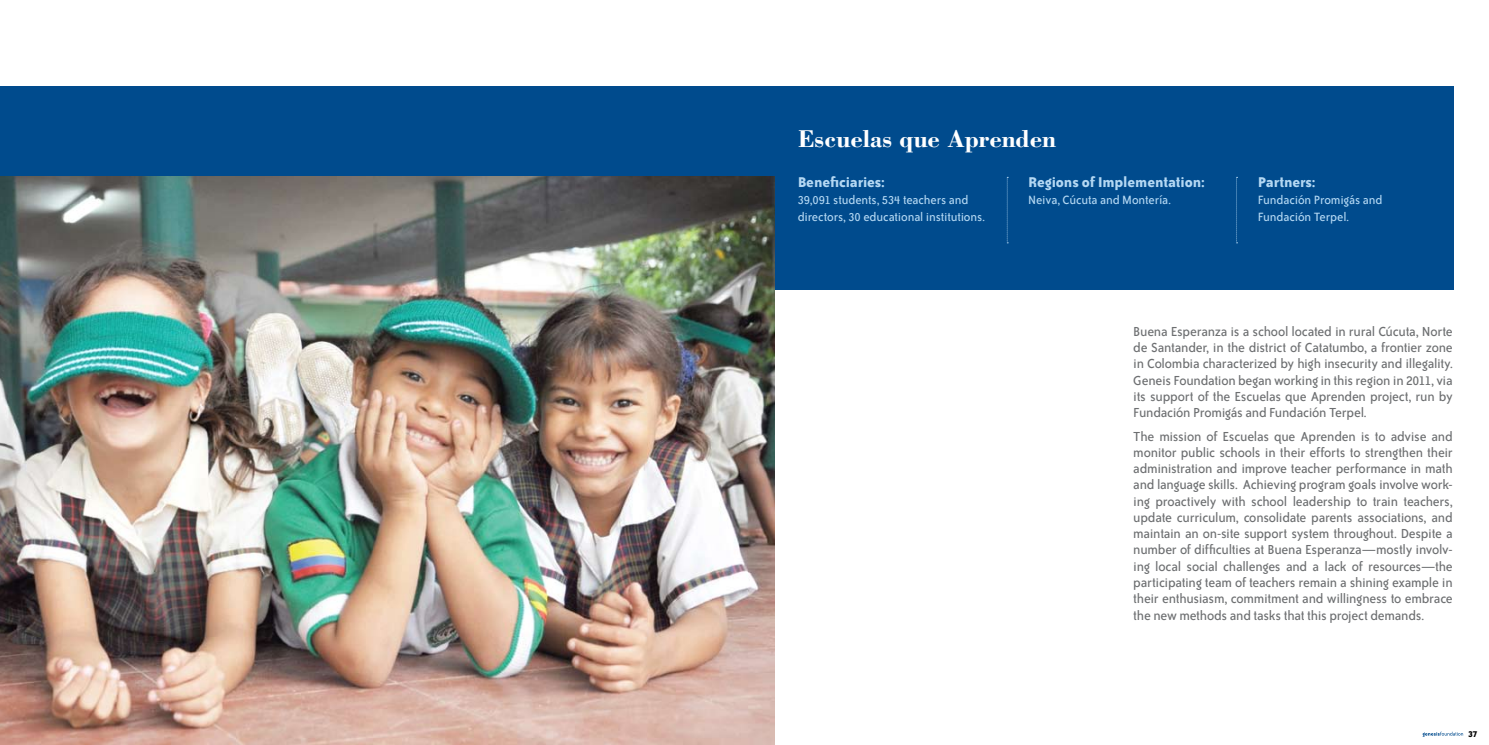
<style>
.page{position:relative;width:1489px;height:745px;background:#fff}
.page>*{position:absolute;margin:0;border:0;box-sizing:border-box;transform-origin:0 0}
.t1{font:700 25px "Bodoni";color:#fff}
.t2{font:700 16.25px "Bailey Sans ITC";letter-spacing:-.005em;color:#b4d8f3}
.t3{font:15px/16.2px "Bailey Sans ITC";letter-spacing:-.015em;color:#6d6f71;text-align:justify}
.t4{font:13.75px/17.2px "Bailey Sans ITC";letter-spacing:-.01em;color:#b4d8f3}
.t5{font:700 10px "Bailey Sans ITC";color:#000}
</style>
<div class="page">
<svg style="left:1422px;top:731px;width:40px;height:5px"></svg>
<div style="left:0;top:86px;width:1453px;height:204px;background:#004b8d"></div>
<svg style="left:1236px;top:177px;width:1px;height:66px"></svg>
<svg style="left:1006px;top:177px;width:2px;height:66px"></svg>
<img style="left:0;top:176px;width:774px;height:568px">
<h1 class="t1" style="left:797px;top:123px;width:260px">Escuelas que Aprenden</h1>
<p class="t2" style="left:797px;top:173px;width:89px">Beneficiaries:</p>
<p class="t4" style="left:797px;top:191px;width:189px">39,091 students, 534 teachers and directors, 30 educational institutions.</p>
<p class="t2" style="left:1028px;top:173px;width:178px">Regions of Implementation:</p>
<p class="t4" style="left:1028px;top:191px;width:144px">Neiva, Cúcuta and Montería.</p>
<p class="t2" style="left:1257px;top:173px;width:59px">Partners:</p>
<p class="t4" style="left:1257px;top:191px;width:126px">Fundación Promigás and<br>Fundación Terpel.</p>
<p class="t3" style="left:1133px;top:323px;width:321px">Buena Esperanza is a school located in rural Cúcuta, Norte de Santander, in the district of Catatumbo, a frontier zone in Colombia characterized by high insecurity and illegality.<br>Geneis Foundation began working in this region in 2011, via its support of the Escuelas que Aprenden project, run by Fundación Promigás and Fundación Terpel.</p>
<p class="t3" style="left:1133px;top:428px;width:321px">The mission of Escuelas que Aprenden is to advise and monitor public schools in their efforts to strengthen their administration and improve teacher performance in math and language skills. Achieving program goals involve work&shy;ing proactively with school leadership to train teachers, update curriculum, consolidate parents associations, and maintain an on-site support system throughout. Despite a number of difficulties at Buena Esperanza—mostly involv&shy;ing local social challenges and a lack of resources—the participating team of teachers remain a shining example in their enthusiasm, commitment and willingness to embrace the new methods and tasks that this project demands.</p>
<p class="t5" style="left:1467px;top:727px;width:11px">37</p>
</div>
